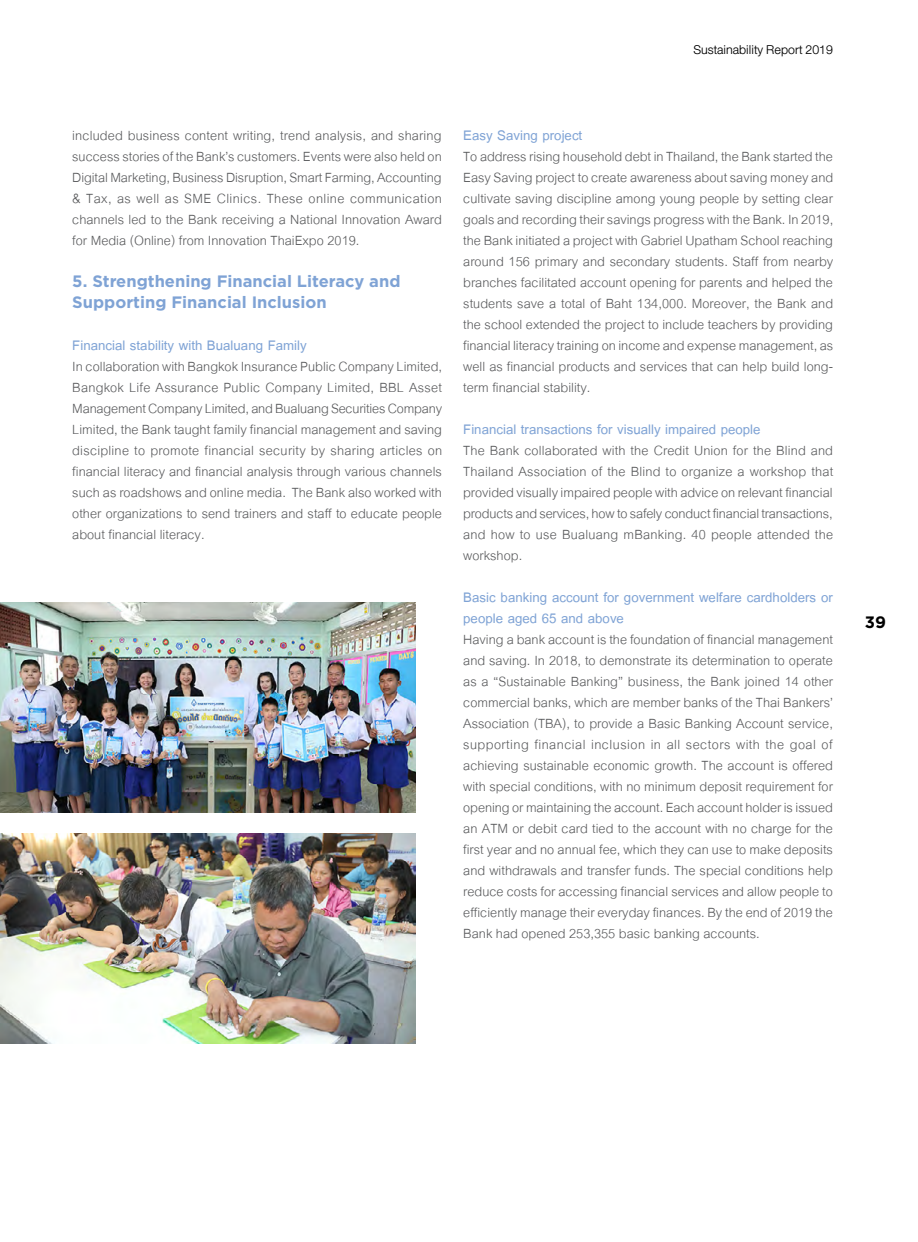
<style>
.page{position:relative;width:918px;height:1242px;background:#fff}
.page>*{position:absolute;margin:0;border:0;box-sizing:border-box;transform-origin:0 0}
.Basic_13_5{font:700 20.25px/21px "Cordia New";color:#7fa3d5}
.Basic__No_Space_Befo{font:19.5px/21px "Cordia New";color:#58595b;text-align:justify}
.t1{font:18px "DB Helvethaica X 45 Li";color:#000}
.Heading{font:700 16.5px/21px "Gotham";color:#7fa3d5}
.t2{font:700 16.5px "Gotham";color:#000}
</style>
<div class="page">
<img style="left:0;top:602px;width:416px;height:210px">
<img style="left:0;top:833px;width:416px;height:210px">
<p class="t1" style="left:693px;top:40px;width:141px">Sustainability Report 2019</p>
<p class="Basic__No_Space_Befo" style="left:72px;top:124px;width:371px">included business content writing, trend analysis, and sharing success stories of the Bank’s customers. Events were also held on Digital Marketing, Business Disruption, Smart Farming, Accounting &amp; Tax, as well as SME Clinics. These online communication channels led to the Bank receiving a National Innovation Award for Media (Online) from Innovation ThaiExpo 2019.</p>
<p class="Heading" style="left:72px;top:270px;width:330px">5. Strengthening Financial Literacy and<br>Supporting Financial Inclusion</p>
<p class="Basic_13_5" style="left:72px;top:335px;width:236px">Financial stability with Bualuang Family</p>
<p class="Basic__No_Space_Befo" style="left:72px;top:355px;width:372px">In collaboration with Bangkok Insurance Public Company Limited, Bangkok Life Assurance Public Company Limited, BBL Asset Management Company Limited, and Bualuang Securities Company Limited, the Bank taught family financial management and saving discipline to promote financial security by sharing articles on financial literacy and financial analysis through various channels such as roadshows and online media. The Bank also worked with other organizations to send trainers and staff to educate people about financial literacy.</p>
<p class="Basic_13_5" style="left:463px;top:125px;width:121px">Easy Saving project</p>
<p class="Basic__No_Space_Befo" style="left:463px;top:145px;width:372px">To address rising household debt in Thailand, the Bank started the Easy Saving project to create awareness about saving money and cultivate saving discipline among young people by setting clear goals and recording their savings progress with the Bank. In 2019, the Bank initiated a project with Gabriel Upatham School reaching around 156 primary and secondary students. Staff from nearby branches facilitated account opening for parents and helped the students save a total of Baht 134,000. Moreover, the Bank and the school extended the project to include teachers by providing financial literacy training on income and expense management, as well as financial products and services that can help build long&shy;term financial stability.</p>
<p class="Basic_13_5" style="left:463px;top:419px;width:299px">Financial transactions for visually impaired people</p>
<p class="Basic__No_Space_Befo" style="left:463px;top:439px;width:372px">The Bank collaborated with the Credit Union for the Blind and Thailand Association of the Blind to organize a workshop that provided visually impaired people with advice on relevant financial products and services, how to safely conduct financial transactions, and how to use Bualuang mBanking. 40 people attended the workshop.</p>
<p class="Basic_13_5" style="left:463px;top:587px;width:371px">Basic banking account for government welfare cardholders or people aged 65 and above</p>
<p class="Basic__No_Space_Befo" style="left:463px;top:628px;width:371px">Having a bank account is the foundation of financial management and saving. In 2018, to demonstrate its determination to operate as a “Sustainable Banking” business, the Bank joined 14 other commercial banks, which are member banks of the Thai Bankers’ Association (TBA), to provide a Basic Banking Account service, supporting financial inclusion in all sectors with the goal of achieving sustainable economic growth. The account is offered with special conditions, with no minimum deposit requirement for opening or maintaining the account. Each account holder is issued an ATM or debit card tied to the account with no charge for the first year and no annual fee, which they can use to make deposits and withdrawals and transfer funds. The special conditions help reduce costs for accessing financial services and allow people to efficiently manage their everyday finances. By the end of 2019 the Bank had opened 253,355 basic banking accounts.</p>
<p class="t2" style="left:865px;top:613px;width:23px">39</p>
</div>
